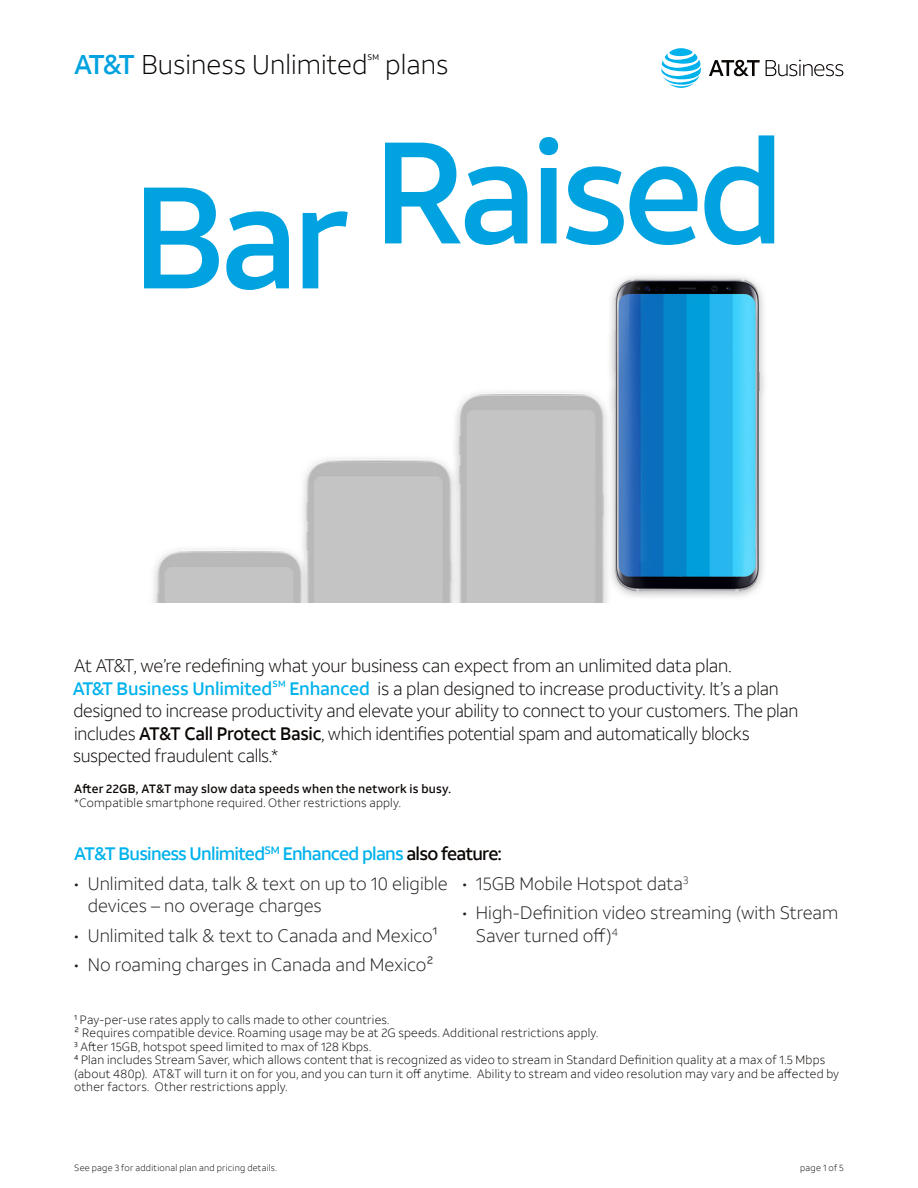
<style>
.page{position:relative;width:918px;height:1188px;background:#fff}
.page>*{position:absolute;margin:0;border:0;box-sizing:border-box;transform-origin:0 0}
.t1{font:500 144px "ATT Aleck Sans";letter-spacing:-.045em;color:#00a2df}
.t2{font:300 27px "ATT Aleck Sans";color:#0a0604}
.Subhead-1{font:300 18px/22.5px "ATT Aleck Sans";letter-spacing:-.015em;color:#0a0604}
.t3{font:300 18px/22.5px "ATT Aleck Sans";color:#231f20}
.t4{font:500 18px "ATT Aleck Sans";letter-spacing:-.04em;color:#00b2ec}
.Legal{font:300 12px/13.5px "ATT Aleck Sans";letter-spacing:.02em;color:#0a0604}
.Legal-2{font:500 12px "ATT Aleck Sans";letter-spacing:.015em;color:#0a0604}
.Legal-3{font:300 9px "ATT Aleck Sans";letter-spacing:.03em;color:#0a0604}
.t5{font:8.1px "ATT Aleck Sans";color:#0a0604}
.s1{font-weight:500;color:#00a2df}
.s2{font-weight:500;color:#00b2ec}
.s3{font-weight:500}
.s4{color:#0a0604}
</style>
<div class="page">
<img style="left:153px;top:276px;width:612px;height:326px">
<svg style="left:661px;top:48px;width:40px;height:40px"></svg>
<svg style="left:709px;top:60px;width:51px;height:16px"></svg>
<svg style="left:766px;top:60px;width:77px;height:16px"></svg>
<h2 class="t2" style="left:74px;top:48px;width:295px"><span class="s1">AT&amp;T</span> Business Unlimited</h2>
<p class="t5" style="left:368px;top:52px;width:13px">SM</p>
<h2 class="t2" style="left:385px;top:48px;width:65px">plans</h2>
<p class="t1" style="left:133px;top:103px;width:653px">Bar Raised</p>
<p class="Subhead-1" style="left:73px;top:655px;width:727px">At AT&amp;T, we’re redefining what your business can expect from an unlimited data plan.<br><span class="s2">AT&amp;T Business Unlimited</span><sup>SM</sup> <span class="s2">Enhanced</span> is a plan designed to increase productivity. It’s a plan designed to increase productivity and elevate your ability to connect to your customers. The plan includes <span class="s3">AT&amp;T Call Protect Basic</span>, which identifies potential spam and automatically blocks suspected fraudulent calls.*</p>
<p class="Legal-2" style="left:74px;top:781px;width:378px">After 22GB, AT&amp;T may slow data speeds when the network is busy.</p>
<p class="Legal" style="left:74px;top:796px;width:328px">*Compatible smartphone required. Other restrictions apply.</p>
<p class="t4" style="left:74px;top:843px;width:429px">AT&amp;T Business Unlimited<sup>SM</sup> Enhanced plans <span class="s4">also feature:</span></p>
<p class="t3" style="left:88px;top:872px;width:362px;text-indent:-14px">• Unlimited data, talk &amp; text on up to 10 eligible devices – no overage charges</p>
<p class="t3" style="left:74px;top:924px;width:366px">• Unlimited talk &amp; text to Canada and Mexico¹</p>
<p class="t3" style="left:74px;top:953px;width:361px">• No roaming charges in Canada and Mexico²</p>
<p class="t3" style="left:462px;top:872px;width:228px">• 15GB Mobile Hotspot data<sup>3</sup></p>
<p class="t3" style="left:476px;top:901px;width:364px;text-indent:-14px">• High-Definition video streaming (with Stream<br>Saver turned off)<sup>4</sup></p>
<p class="Legal" style="left:74px;top:1013px;width:317px"><sup>1</sup> Pay-per-use rates apply to calls made to other countries.</p>
<p class="Legal" style="left:74px;top:1026px;width:526px">² Requires compatible device. Roaming usage may be at 2G speeds. Additional restrictions apply.</p>
<p class="Legal" style="left:74px;top:1040px;width:298px"><sup>3</sup> After 15GB, hotspot speed limited to max of 128 Kbps.</p>
<p class="Legal" style="left:74px;top:1053px;width:766px"><sup>4</sup> Plan includes Stream Saver, which allows content that is recognized as video to stream in Standard Definition quality at a max of 1.5 Mbps (about 480p). AT&amp;T will turn it on for you, and you can turn it off anytime. Ability to stream and video resolution may vary and be affected by other factors. Other restrictions apply.</p>
<p class="Legal-3" style="left:74px;top:1162px;width:204px">See page 3 for additional plan and pricing details.</p>
<p class="Legal-3" style="left:800px;top:1162px;width:45px">page 1 of 5</p>
</div>
